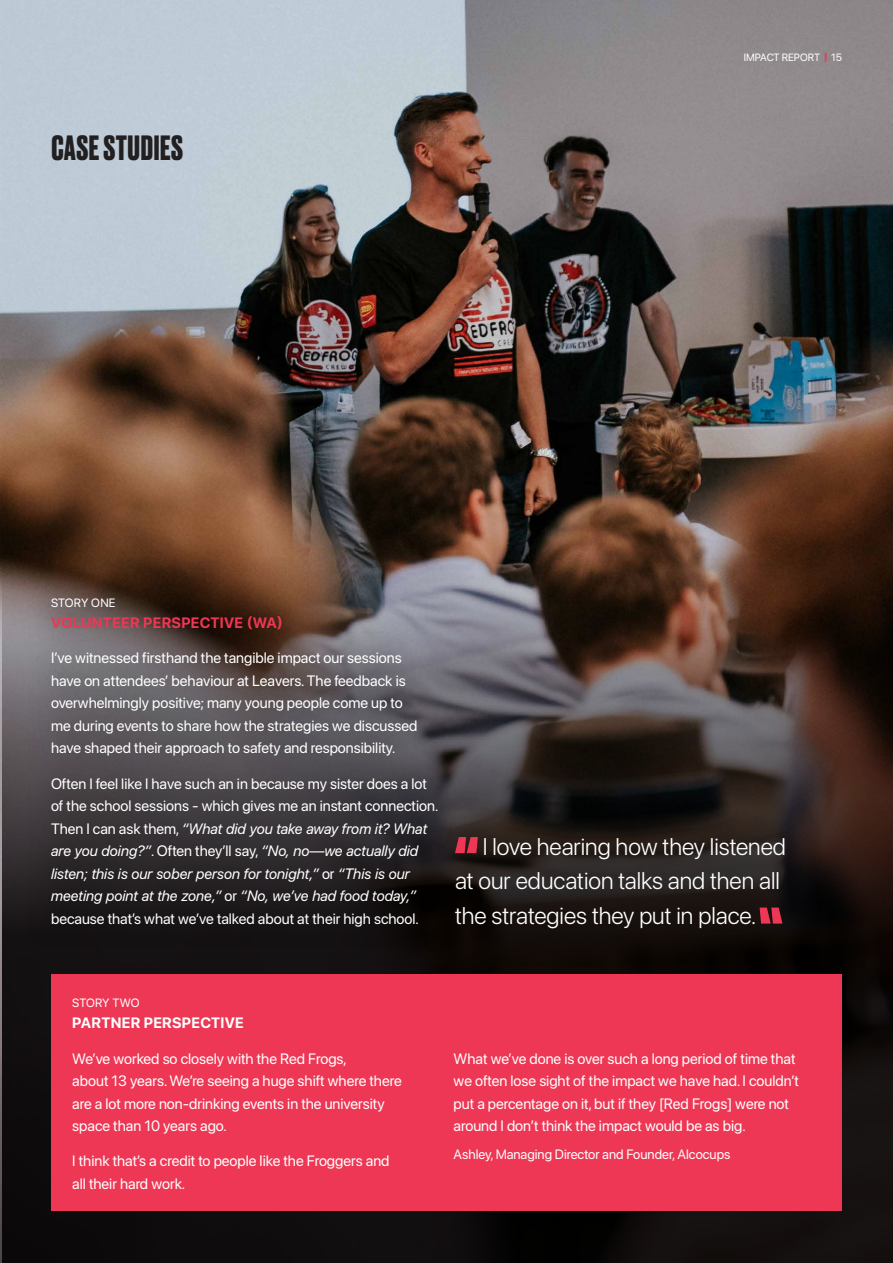
<style>
.page{position:relative;width:893px;height:1263px;background:#fff}
.page>*{position:absolute;margin:0;border:0;box-sizing:border-box;transform-origin:0 0}
.t1{font:700 33px "Druk";letter-spacing:.02em;color:#221f20}
.t2{font:300 24px/34.5px "SF Pro Display";color:#fff}
.t3{font:15px/22.5px "SF Pro Display";color:#fff}
.t4{font:700 15px "SF Pro Display";letter-spacing:.02em;color:#ee3754}
.t5{font:700 15px "SF Pro Display";letter-spacing:.02em;color:#fff}
.t6{font:13.5px "SF Pro Display";color:#fff}
.t7{font:12px "SF Pro Display";color:#fff}
.t8{font:10.5px "SF Pro Display";color:#fff}
.s1{font-weight:800;color:#ee3754}
.s2{font-style:italic}
</style>
<div class="page">
<img style="left:2px;top:0;width:891px;height:1263px">
<div style="left:51px;top:974px;width:791px;height:237px;background:#ee3754"></div>
<div style="left:25px;top:571px;width:435px;height:381px;background:#000;opacity:.91"></div>
<div style="left:415px;top:796px;width:409px;height:171px;background:#000;opacity:.75"></div>
<svg style="left:455px;top:837px;width:23px;height:16px"></svg>
<svg style="left:760px;top:907px;width:22px;height:16px"></svg>
<h1 class="t1" style="left:51px;top:125px;width:133px">CASE STUDIES</h1>
<p class="t8" style="left:744px;top:51px;width:100px">IMPACT REPORT <span class="s1">|</span> 15</p>
<p class="t7" style="left:51px;top:596px;width:66px">STORY ONE</p>
<p class="t4" style="left:51px;top:614px;width:233px">VOLUNTEER PERSPECTIVE (WA)</p>
<p class="t3" style="left:51px;top:647px;width:368px">I’ve witnessed firsthand the tangible impact our sessions have on attendees’ behaviour at Leavers. The feedback is overwhelmingly positive; many young people come up to me during events to share how the strategies we discussed have shaped their approach to safety and responsibility.</p>
<p class="t3" style="left:51px;top:772px;width:389px">Often I feel like I have such an in because my sister does a lot of the school sessions - which gives me an instant connection.<br>Then I can ask them, <span class="s2">“What did you take away from it? What are you doing?”</span>. Often they’ll say, <span class="s2">“No, no—we actually did listen; this is our sober person for tonight,”</span> or <span class="s2">“This is our meeting point at the zone,”</span> or <span class="s2">“No, we’ve had food today,” </span>because that’s what we’ve talked about at their high school.</p>
<h2 class="t2" style="left:455px;top:829px;width:332px;text-indent:28px">I love hearing how they listened at our education talks and then all the strategies they put in place.</h2>
<p class="t7" style="left:72px;top:996px;width:69px">STORY TWO</p>
<p class="t5" style="left:72px;top:1014px;width:173px">PARTNER PERSPECTIVE</p>
<p class="t3" style="left:72px;top:1047px;width:331px">We’ve worked so closely with the Red Frogs,<br>about 13 years. We’re seeing a huge shift where there are a lot more non-drinking events in the university space than 10 years ago.</p>
<p class="t3" style="left:72px;top:1150px;width:319px">I think that’s a credit to people like the Froggers and all their hard work.</p>
<p class="t3" style="left:454px;top:1047px;width:347px">What we’ve done is over such a long period of time that we often lose sight of the impact we have had. I couldn’t put a percentage on it, but if they [Red Frogs] were not around I don’t think the impact would be as big.</p>
<p class="t6" style="left:454px;top:1146px;width:278px">Ashley, Managing Director and Founder, Alcocups</p>
</div>
